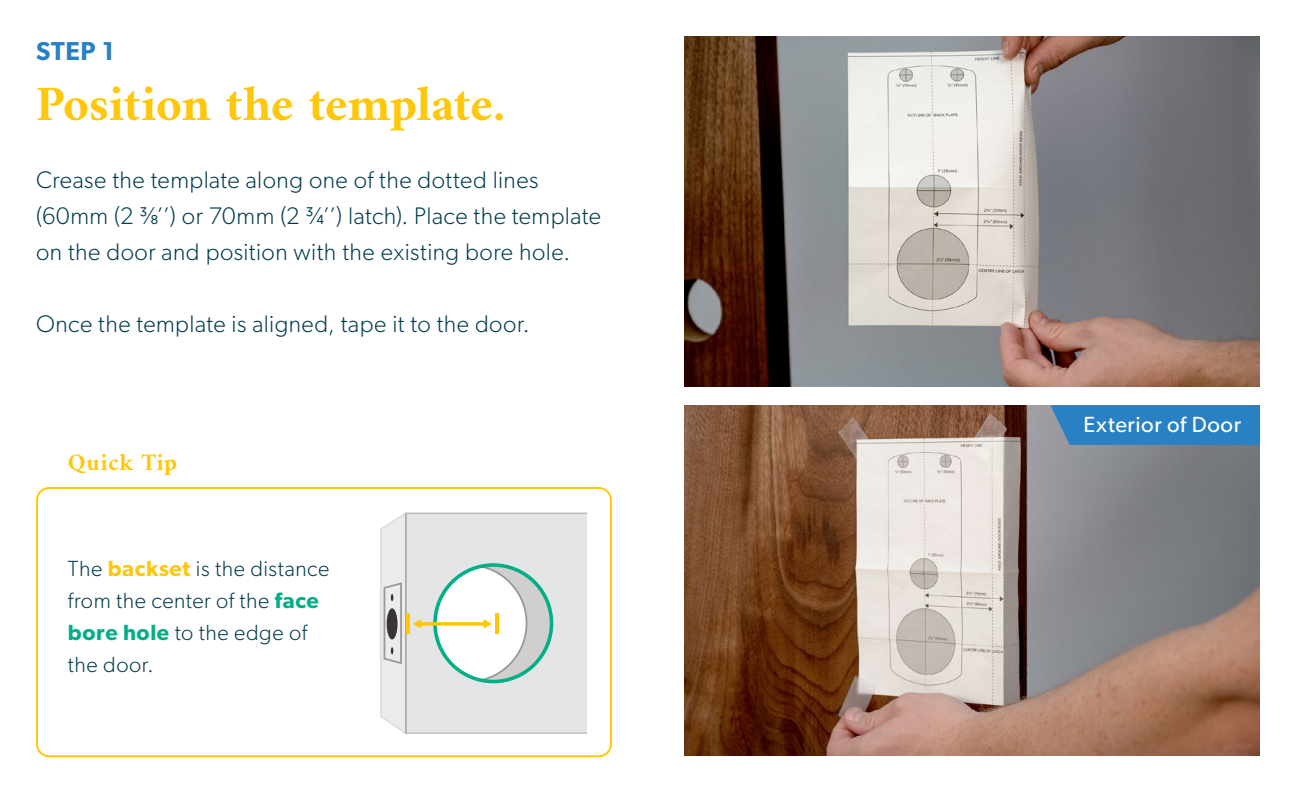
<style>
.page{position:relative;width:1296px;height:792px;background:#fff}
.page>*{position:absolute;margin:0;border:0;box-sizing:border-box;transform-origin:0 0}
.Main_Headlines{font:700 50px "Amiri";letter-spacing:-.005em;color:#ffc709}
.Main_Headlines-2{font:600 26px "Gibson";color:#2981c4}
.Body_Copy{font:300 24px/36px "Gibson";letter-spacing:.02em;color:#003b4c}
.Body_Copy-2{font:700 24px "Amiri";letter-spacing:.02em;color:#ffc709}
.Body_Copy-3{font:300 22px/32px "Gibson";letter-spacing:.025em;color:#003b4c}
.t1{font:22px "Gibson";letter-spacing:.025em;color:#fff}
.s1{font-family:"Gotham Narrow";font-weight:400}
.s2{font-weight:600;color:#ffc709}
.s3{font-weight:600;color:#00af86}
</style>
<div class="page">
<svg style="left:380px;top:512px;width:207px;height:222px"></svg>
<svg style="left:417px;top:622px;width:71px;height:4px"></svg>
<div style="left:36px;top:487px;width:576px;height:270px;border:2px solid #ffc709;border-radius:12px"></div>
<img style="left:684px;top:36px;width:576px;height:351px">
<img style="left:684px;top:405px;width:576px;height:351px">
<svg style="left:1050px;top:405px;width:210px;height:40px;background:#2f82c1"></svg>
<p class="Main_Headlines-2" style="left:36px;top:35px;width:80px">STEP 1</p>
<p class="Main_Headlines" style="left:36px;top:73px;width:470px">Position the template.</p>
<p class="Body_Copy" style="left:36px;top:162px;width:566px">Crease the template along one of the dotted lines (60mm (2 <span class="s1">⅜</span>’’) or 70mm (2 <span class="s1">¾</span>’’) latch). Place the template on the door and position with the existing bore hole.</p>
<p class="Body_Copy" style="left:36px;top:306px;width:495px">Once the template is aligned, tape it to the door.</p>
<p class="Body_Copy-2" style="left:68px;top:448px;width:111px">Quick Tip</p>
<p class="Body_Copy-3" style="left:68px;top:552px;width:263px">The <span class="s2">backset</span> is the distance from the center of the <span class="s3">face bore hole</span> to the edge of the door.</p>
<p class="t1" style="left:1084px;top:411px;width:159px">Exterior of Door</p>
</div>
